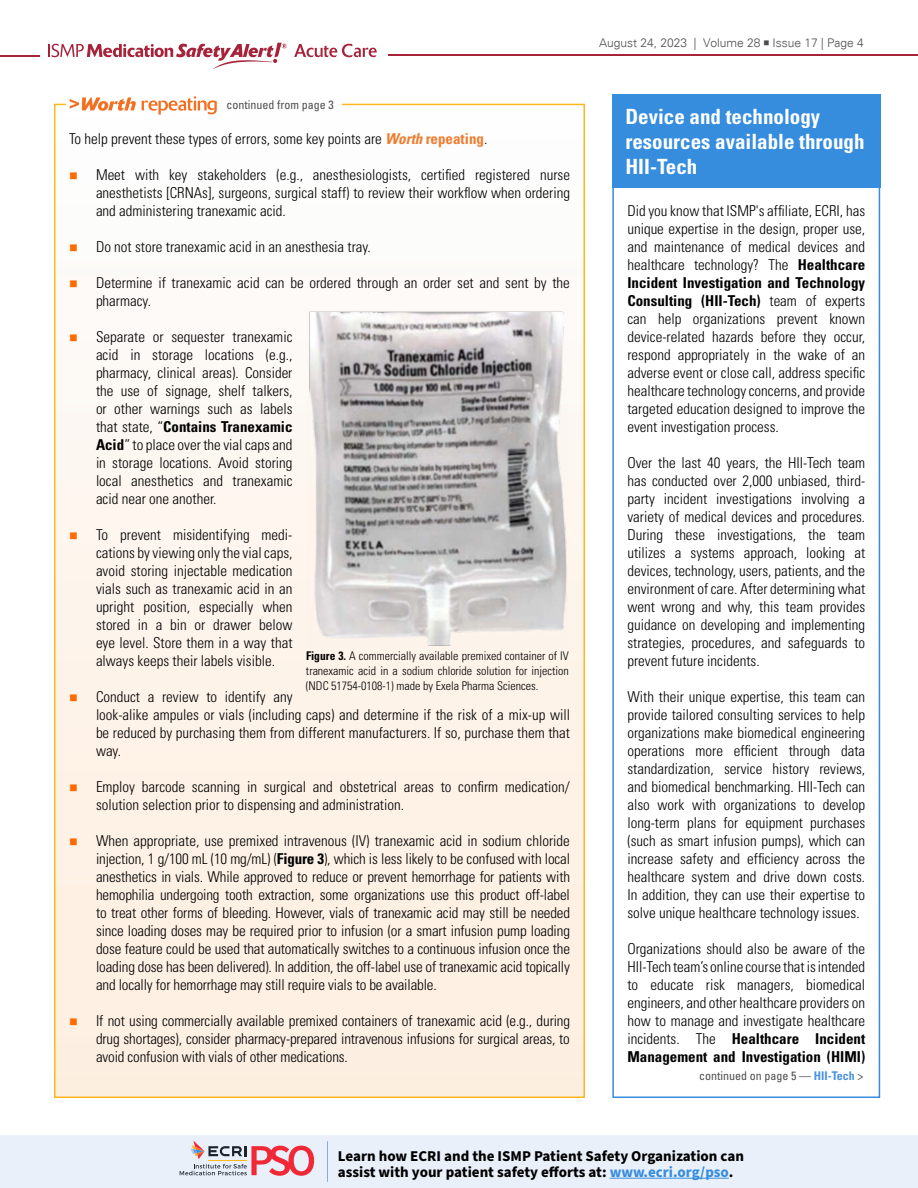
<style>
.page{position:relative;width:918px;height:1188px;background:#fff}
.page>*{position:absolute;margin:0;border:0;box-sizing:border-box;transform-origin:0 0}
.t1{font:700 condensed 21px/25.2px "Univers LT Std";color:#fff}
.t2{font:300 condensed 15px/18px "Univers LT Std";color:#000;text-align:justify}
.t3{font:700 15px/16.5px "Source Sans Pro";color:#000}
.t4{font:300 condensed 12px/15px "Univers LT Std";color:#000;text-align:justify}
.t5{font:condensed 12px "Univers LT Std";color:#4d4d4f}
.t6{font:300 12px "Univers";color:#4d4d4f}
.s1{font-weight:700;font-style:italic;color:#ed7d31}
.s2{font-weight:700;color:#ed7d31}
.s3{font-family:"Source Sans Pro";font-weight:400;font-stretch:normal;font-size:15.75px;color:#ff6b00}
.s4{font-weight:700}
.s5{font-family:"Minion Pro";font-weight:400;font-size:16.5px}
.s6{font-weight:700;color:#4b93df}
.s7{color:#368ddd}
</style>
<div class="page">
<hr style="left:388px;top:55px;width:530px;height:1px;background:#a7233a">
<hr style="left:0;top:55px;width:40px;height:2px;background:#a7233a">
<svg style="left:294px;top:44px;width:83px;height:13px"></svg>
<svg style="left:49px;top:43px;width:238px;height:26px"></svg>
<div style="left:0;top:1135px;width:918px;height:53px;background:#eaf0fa"></div>
<hr style="left:610px;top:1178px;width:119px;height:1px;background:#368ddd">
<svg style="left:180px;top:1140px;width:134px;height:36px"></svg>
<hr style="left:327px;top:1141px;width:1px;height:41px;background:#83ace5">
<div style="left:55px;top:104px;width:529px;height:993px;background:linear-gradient(to bottom,#fdfdfd,#feeede)"></div>
<div style="left:66px;top:94px;width:165px;height:22px;background:#fff"></div>
<svg style="left:70px;top:97px;width:66px;height:14px"></svg>
<svg style="left:142px;top:96px;width:75px;height:19px"></svg>
<div style="left:226px;top:98px;width:116px;height:11px;background:#fff"></div>
<div style="left:612px;top:94px;width:268px;height:1004px;border:2px solid #368ddd"></div>
<div style="left:612px;top:94px;width:268px;height:94px;background:#368ddd"></div>
<img style="left:306px;top:309px;width:263px;height:339px">
<p class="t5" style="left:226px;top:97px;width:109px">continued from page 3</p>
<p class="t2" style="left:69px;top:130px;width:420px">To help prevent these types of errors, some key points are <span class="s1">Worth</span> <span class="s2">repeating</span>.</p>
<p class="t2" style="left:96px;top:166px;width:476px;text-indent:-27px"><span class="s3">■</span> Meet with key stakeholders (e.g., anesthesiologists, certified registered nurse anesthetists [CRNAs], surgeons, surgical staff) to review their workflow when ordering and administering tranexamic acid.</p>
<p class="t2" style="left:69px;top:238px;width:303px"><span class="s3">■</span> Do not store tranexamic acid in an anesthesia tray.</p>
<p class="t2" style="left:96px;top:274px;width:475px;text-indent:-27px"><span class="s3">■</span> Determine if tranexamic acid can be ordered through an order set and sent by the pharmacy.</p>
<p class="t2" style="left:96px;top:328px;width:198px;text-indent:-27px"><span class="s3">■</span> Separate or sequester tranexamic acid in storage locations (e.g., pharmacy, clinical areas). Consider the use of signage, shelf talkers, or other warnings such as labels that state, “<span class="s4">Contains Tranexamic Acid</span>” to place over the vial caps and in storage locations. Avoid storing local anesthetics and tranexamic acid near one another.</p>
<p class="t2" style="left:96px;top:526px;width:198px;text-indent:-27px"><span class="s3">■</span> To prevent misidentifying medi&shy;cations by viewing only the vial caps, avoid storing injectable medication vials such as tranexamic acid in an upright position, especially when stored in a bin or drawer below eye level. Store them in a way that always keeps their labels visible.</p>
<p class="t2" style="left:96px;top:688px;width:476px;text-align:left;text-indent:-27px"><span class="s3">■</span> Conduct a review to identify any<br>look-alike ampules or vials (including caps) and determine if the risk of a mix-up will be reduced by purchasing them from different manufacturers. If so, purchase them that way.</p>
<p class="t2" style="left:96px;top:778px;width:475px;text-indent:-27px"><span class="s3">■</span> Employ barcode scanning in surgical and obstetrical areas to confirm medication/ solution selection prior to dispensing and administration.</p>
<p class="t2" style="left:96px;top:832px;width:476px;text-indent:-27px"><span class="s3">■</span> When appropriate, use premixed intravenous (IV) tranexamic acid in sodium chloride injection, 1 g/100 mL (10 mg/mL) (<span class="s4">Figure 3</span>), which is less likely to be confused with local anesthetics in vials. While approved to reduce or prevent hemorrhage for patients with hemophilia undergoing tooth extraction, some organizations use this product off-label to treat other forms of bleeding. However, vials of tranexamic acid may still be needed since loading doses may be required prior to infusion (or a smart infusion pump loading dose feature could be used that automatically switches to a continuous infusion once the loading dose has been delivered). In addition, the off-label use of tranexamic acid topically and locally for hemorrhage may still require vials to be available.</p>
<p class="t2" style="left:96px;top:1012px;width:476px;text-indent:-27px"><span class="s3">■</span> If not using commercially available premixed containers of tranexamic acid (e.g., during drug shortages), consider pharmacy-prepared intravenous infusions for surgical areas, to avoid confusion with vials of other medications.</p>
<p class="t4" style="left:306px;top:649px;width:264px"><span class="s4">Figure 3.</span> A commercially available premixed container of IV tranexamic acid in a sodium chloride solution for injection (NDC 51754-0108-1) made by Exela Pharma Sciences.</p>
<p class="t6" style="left:599px;top:35px;width:266px">August 24, 2023 | Volume 28 <span class="s5">■</span> Issue 17 | Page 4</p>
<h1 class="t1" style="left:626px;top:103px;width:241px">Device and technology resources available through<br>HII-Tech</h1>
<p class="t2" style="left:627px;top:202px;width:239px">Did you know that ISMP's affiliate, ECRI, has unique expertise in the design, proper use, and maintenance of medical devices and healthcare technology? The <span class="s4">Healthcare Incident Investigation and Technology Consulting (HII-Tech)</span> team of experts can help organizations prevent known device-related hazards before they occur, respond appropriately in the wake of an adverse event or close call, address specific healthcare technology concerns, and provide targeted education designed to improve the event investigation process.</p>
<p class="t2" style="left:627px;top:454px;width:239px">Over the last 40 years, the HII-Tech team has conducted over 2,000 unbiased, third&shy;party incident investigations involving a variety of medical devices and procedures.<br>During these investigations, the team utilizes a systems approach, looking at devices, technology, users, patients, and the environment of care. After determining what went wrong and why, this team provides guidance on developing and implementing strategies, procedures, and safeguards to prevent future incidents.</p>
<p class="t2" style="left:627px;top:688px;width:239px">With their unique expertise, this team can provide tailored consulting services to help organizations make biomedical engineering operations more efficient through data standardization, service history reviews, and biomedical benchmarking. HII-Tech can also work with organizations to develop long-term plans for equipment purchases (such as smart infusion pumps), which can increase safety and efficiency across the healthcare system and drive down costs.<br>In addition, they can use their expertise to solve unique healthcare technology issues.</p>
<p class="t2" style="left:627px;top:940px;width:239px">Organizations should also be aware of the HII-Tech team’s online course that is intended to educate risk managers, biomedical engineers, and other healthcare providers on how to manage and investigate healthcare incidents. The <span class="s4">Healthcare Incident Management and Investigation (HIMI)</span></p>
<p class="t5" style="left:699px;top:1068px;width:166px">continued on page 5 — <span class="s6">HII-Tech</span> &gt;</p>
<p class="t3" style="left:338px;top:1148px;width:408px">Learn how ECRI and the ISMP Patient Safety Organization can assist with your patient safety efforts at: <span class="s7">www.ecri.org/pso</span>.</p>
</div>
